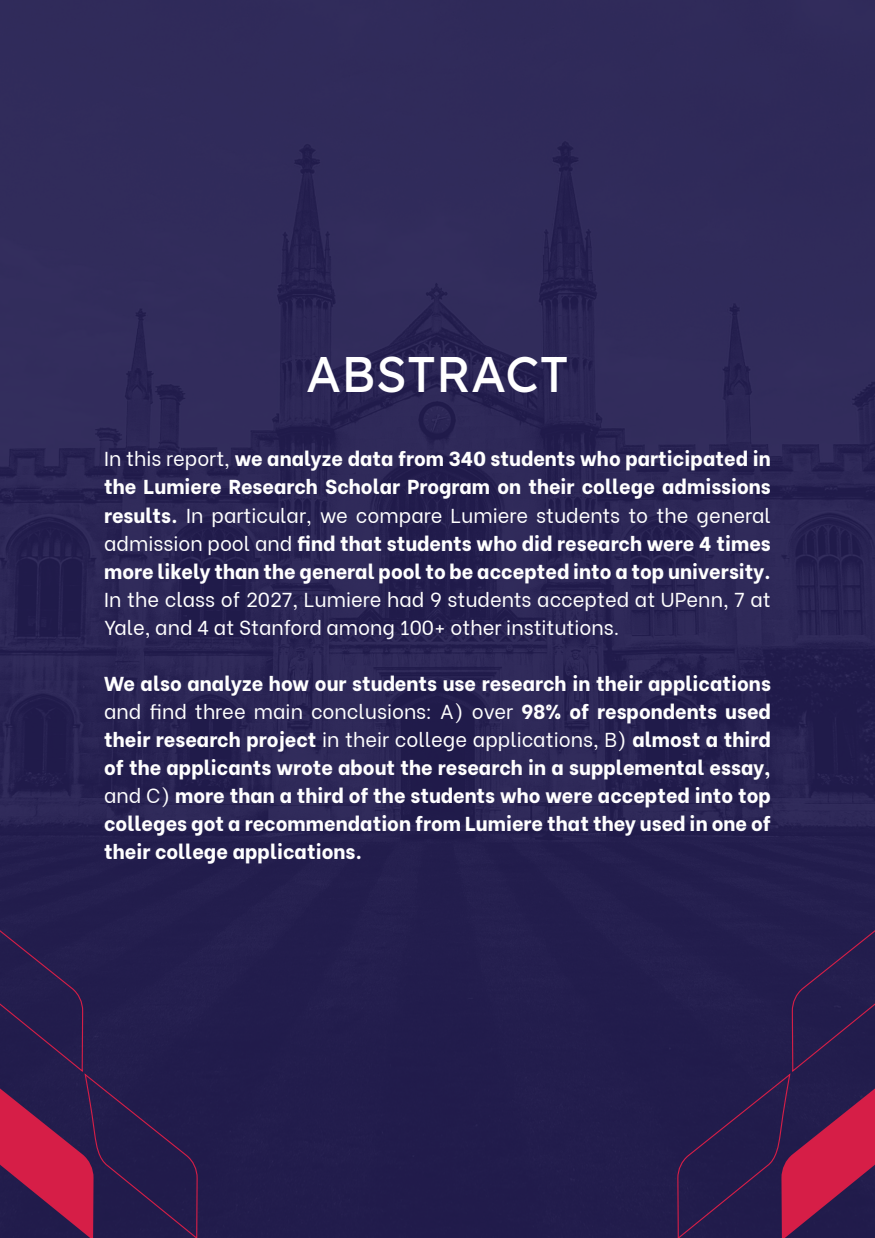
<style>
.page{position:relative;width:875px;height:1238px;background:#fff}
.page>*{position:absolute;margin:0;border:0;box-sizing:border-box;transform-origin:0 0}
.t1{font:49.96px "Lexend Deca";letter-spacing:.005em;color:#fff}
.t2{font:800 20.12px/28px "Be Vietnam";color:#fff;text-align:justify}
.t3{font:20.12px/28px "Be Vietnam";color:#fff}
.s1{font-weight:400}
</style>
<div class="page">
<div style="left:0;top:0;width:875px;height:1237px;background:#2c2756"></div>
<svg style="left:0;top:907px;width:197px;height:330px"></svg>
<svg style="left:677px;top:907px;width:198px;height:330px"></svg>
<h1 class="t1" style="left:306px;top:332px;width:264px">ABSTRACT</h1>
<p class="t2" style="left:104px;top:443px;width:668px"><span class="s1">In this report,</span> we analyze data from 340 students who participated in the Lumiere Research Scholar Program on their college admissions results. <span class="s1">In particular, we compare Lumiere students to the general admission pool and</span> find that students who did research were 4 times more likely than the general pool to be accepted into a top university.</p>
<p class="t3" style="left:104px;top:583px;width:668px">In the class of 2027, Lumiere had 9 students accepted at UPenn, 7 at<br>Yale, and 4 at Stanford among 100+ other institutions.</p>
<p class="t2" style="left:104px;top:667px;width:668px">We also analyze how our students use research in their applications <span class="s1">and find three main conclusions: A) over</span> 98% of respondents used their research project <span class="s1">in their college applications, B)</span> almost a third of the applicants wrote about the research in a supplemental essay, <span class="s1">and C)</span> more than a third of the students who were accepted into top colleges got a recommendation from Lumiere that they used in one of their college applications.</p>
</div>
